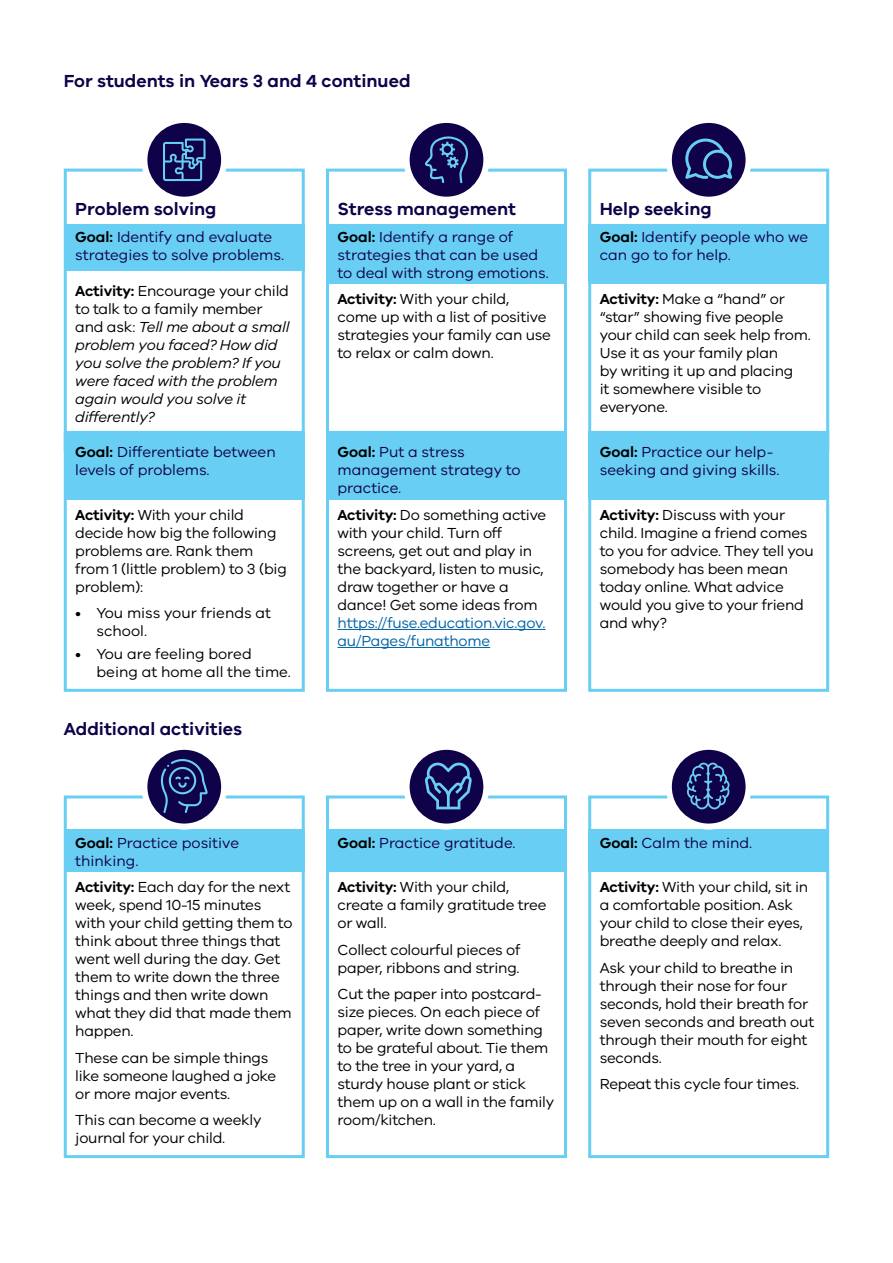
<style>
.page{position:relative;width:893px;height:1263px;background:#fff}
.page>*{position:absolute;margin:0;border:0;box-sizing:border-box;transform-origin:0 0}
.t1{font:600 18px "VIC";color:#100249}
.t2{font:15px/18px "VIC";letter-spacing:-.015em;color:#000}
.t3{font:15px/18px "VIC";color:#100249}
.t4{font:italic 15px/18px "VIC";letter-spacing:-.015em;color:#000}
.t5{font:15px/18px "VIC";letter-spacing:-.015em;color:#0063a5}
.s1{font-weight:600;color:#000}
.s2{font-weight:600;font-style:normal}
.s3{font-style:normal}
.s4{font-weight:600}
</style>
<div class="page">
<div style="left:326px;top:224px;width:241px;height:60px;background:#68cef3"></div>
<div style="left:64px;top:224px;width:241px;height:47px;background:#68cef3"></div>
<div style="left:588px;top:224px;width:241px;height:60px;background:#68cef3"></div>
<div style="left:64px;top:169px;width:241px;height:282px;border:3px solid #68cef3"></div>
<svg style="left:144px;top:120px;width:80px;height:80px;background:#342864"></svg>
<div style="left:141px;top:117px;width:86px;height:86px;border:6px solid #fff;border-radius:50%"></div>
<div style="left:326px;top:169px;width:241px;height:282px;border:3px solid #68cef3"></div>
<svg style="left:407px;top:120px;width:79px;height:80px;background:#3b2f69"></svg>
<div style="left:404px;top:117px;width:85px;height:86px;border:6px solid #fff;border-radius:50%"></div>
<div style="left:588px;top:169px;width:241px;height:282px;border:3px solid #68cef3"></div>
<svg style="left:669px;top:120px;width:80px;height:80px;background:#342965"></svg>
<div style="left:666px;top:117px;width:86px;height:86px;border:6px solid #fff;border-radius:50%"></div>
<div style="left:64px;top:432px;width:241px;height:68px;background:#68cef3"></div>
<div style="left:326px;top:432px;width:241px;height:68px;background:#68cef3"></div>
<div style="left:588px;top:432px;width:241px;height:68px;background:#68cef3"></div>
<div style="left:64px;top:431px;width:241px;height:261px;border:3px solid #68cef3"></div>
<hr style="left:337px;top:629px;width:209px;height:1px;background:#0063a5">
<hr style="left:337px;top:647px;width:153px;height:1px;background:#0063a5">
<div style="left:326px;top:431px;width:241px;height:261px;border:3px solid #68cef3"></div>
<div style="left:588px;top:431px;width:241px;height:261px;border:3px solid #68cef3"></div>
<svg style="left:163px;top:139px;width:43px;height:42px;background:#2d4682"></svg>
<svg style="left:425px;top:132px;width:49px;height:51px;background:#202868"></svg>
<svg style="left:685px;top:139px;width:47px;height:40px;background:#283b79"></svg>
<div style="left:64px;top:829px;width:241px;height:43px;background:#68cef3"></div>
<div style="left:326px;top:829px;width:241px;height:43px;background:#68cef3"></div>
<div style="left:588px;top:829px;width:241px;height:43px;background:#68cef3"></div>
<div style="left:64px;top:795px;width:241px;height:363px;border:3px solid #68cef3"></div>
<svg style="left:144px;top:747px;width:80px;height:79px;fill:#100249"></svg>
<div style="left:141px;top:744px;width:86px;height:85px;border:6px solid #fff;border-radius:50%"></div>
<div style="left:326px;top:795px;width:241px;height:363px;border:3px solid #68cef3"></div>
<svg style="left:407px;top:747px;width:79px;height:79px;background:#342864"></svg>
<div style="left:404px;top:744px;width:85px;height:85px;border:6px solid #fff;border-radius:50%"></div>
<div style="left:588px;top:795px;width:241px;height:363px;border:3px solid #68cef3"></div>
<svg style="left:669px;top:747px;width:80px;height:79px;background:#332763"></svg>
<div style="left:666px;top:744px;width:86px;height:85px;border:6px solid #fff;border-radius:50%"></div>
<svg style="left:161px;top:759px;width:47px;height:54px;background:#222c6c"></svg>
<svg style="left:425px;top:761px;width:47px;height:48px;background:#293c79"></svg>
<svg style="left:687px;top:763px;width:43px;height:46px;background:#273977"></svg>
<p class="t1" style="left:64px;top:70px;width:348px">For students in Years 3 and 4 continued</p>
<p class="t1" style="left:75px;top:198px;width:143px">Problem solving</p>
<p class="t3" style="left:75px;top:227px;width:210px"><span class="s1">Goal:</span> Identify and evaluate strategies to solve problems.</p>
<p class="t4" style="left:75px;top:281px;width:216px"><span class="s2">Activity:</span> <span class="s3">Encourage your child to talk to a family member and ask:</span> Tell me about a small problem you faced? How did you solve the problem? If you were faced with the problem again would you solve it differently?</p>
<p class="t3" style="left:75px;top:443px;width:202px"><span class="s1">Goal:</span> Differentiate between levels of problems.</p>
<p class="t2" style="left:75px;top:505px;width:213px"><span class="s4">Activity:</span> With your child decide how big the following problems are. Rank them from 1 (little problem) to 3 (big problem):</p>
<p class="t2" style="left:97px;top:604px;width:176px;text-indent:-21px">• You miss your friends at school.</p>
<p class="t2" style="left:97px;top:644px;width:196px;text-indent:-21px">• You are feeling bored being at home all the time.</p>
<p class="t1" style="left:64px;top:718px;width:180px">Additional activities</p>
<p class="t3" style="left:75px;top:833px;width:165px"><span class="s1">Goal:</span> Practice positive thinking.</p>
<p class="t2" style="left:75px;top:877px;width:219px"><span class="s4">Activity:</span> Each day for the next week, spend 10-15 minutes with your child getting them to think about three things that went well during the day. Get them to write down the three things and then write down what they did that made them happen.</p>
<p class="t2" style="left:75px;top:1048px;width:202px">These can be simple things like someone laughed a joke or more major events.</p>
<p class="t2" style="left:75px;top:1110px;width:188px">This can become a weekly journal for your child.</p>
<p class="t1" style="left:337px;top:198px;width:180px">Stress management</p>
<p class="t3" style="left:337px;top:227px;width:213px"><span class="s1">Goal:</span> Identify a range of strategies that can be used to deal with strong emotions.</p>
<p class="t2" style="left:337px;top:290px;width:215px"><span class="s4">Activity:</span> With your child, come up with a list of positive strategies your family can use to relax or calm down.</p>
<p class="t3" style="left:337px;top:443px;width:185px"><span class="s1">Goal:</span> Put a stress management strategy to practice.</p>
<p class="t2" style="left:337px;top:505px;width:210px"><span class="s4">Activity:</span> Do something active with your child. Turn off screens, get out and play in the backyard, listen to music, draw together or have a dance! Get some ideas from</p>
<p class="t5" style="left:337px;top:613px;width:210px">https://fuse.education.vic.gov. au/Pages/funathome</p>
<p class="t3" style="left:337px;top:833px;width:180px"><span class="s1">Goal:</span> Practice gratitude.</p>
<p class="t2" style="left:337px;top:877px;width:210px"><span class="s4">Activity:</span> With your child, create a family gratitude tree or wall.</p>
<p class="t2" style="left:337px;top:940px;width:184px">Collect colourful pieces of paper, ribbons and string.</p>
<p class="t2" style="left:337px;top:984px;width:218px">Cut the paper into postcard&shy;size pieces. On each piece of paper, write down something to be grateful about. Tie them to the tree in your yard, a sturdy house plant or stick them up on a wall in the family room/kitchen.</p>
<p class="t1" style="left:600px;top:198px;width:114px">Help seeking</p>
<p class="t3" style="left:600px;top:227px;width:210px"><span class="s1">Goal:</span> Identify people who we can go to for help.</p>
<p class="t2" style="left:600px;top:290px;width:213px"><span class="s4">Activity:</span> Make a “hand” or “star” showing five people your child can seek help from.<br>Use it as your family plan<br>by writing it up and placing<br>it somewhere visible to everyone.</p>
<p class="t3" style="left:600px;top:443px;width:181px"><span class="s1">Goal:</span> Practice our help&shy;seeking and giving skills.</p>
<p class="t2" style="left:600px;top:505px;width:215px"><span class="s4">Activity:</span> Discuss with your child. Imagine a friend comes to you for advice. They tell you somebody has been mean today online. What advice would you give to your friend and why?</p>
<p class="t3" style="left:600px;top:833px;width:154px"><span class="s1">Goal:</span> Calm the mind.</p>
<p class="t2" style="left:600px;top:877px;width:210px"><span class="s4">Activity:</span> With your child, sit in a comfortable position. Ask your child to close their eyes, breathe deeply and relax.</p>
<p class="t2" style="left:600px;top:958px;width:216px">Ask your child to breathe in through their nose for four seconds, hold their breath for seven seconds and breath out through their mouth for eight seconds.</p>
<p class="t2" style="left:600px;top:1074px;width:201px">Repeat this cycle four times.</p>
</div>
